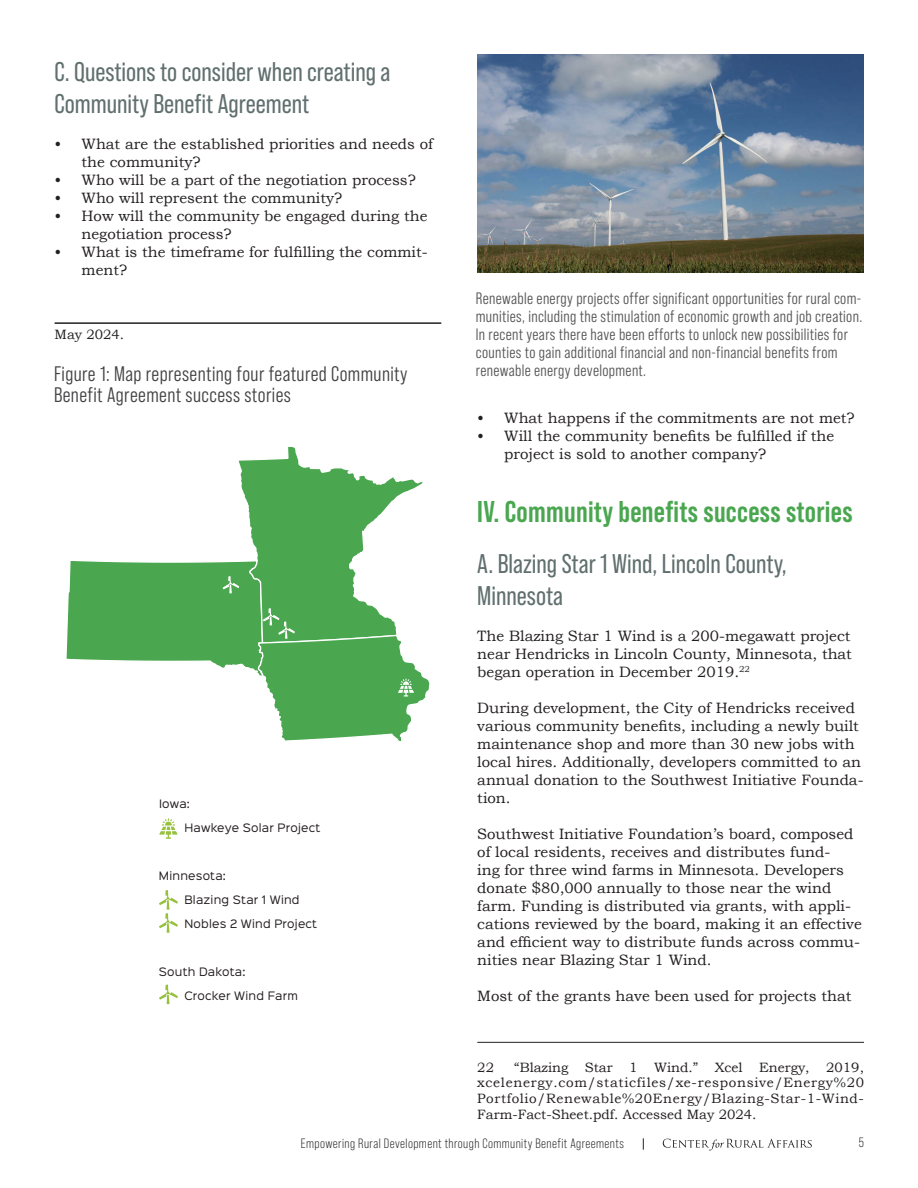
<style>
.page{position:relative;width:918px;height:1188px;background:#fff}
.page>*{position:absolute;margin:0;border:0;box-sizing:border-box;transform-origin:0 0}
.Section_Title{font:700 30px "Bebas Neue Pro";letter-spacing:.01em;color:#4aa750}
.BODY_COPY{font:27px/32.4px "Bebas Neue Pro";color:#616f6f}
.endnote{font:21px/21px "Bebas Neue Pro Middle";letter-spacing:.02em;color:#414042}
.endnote-2{font:16.5px/18px "Bebas Neue Pro Middle";letter-spacing:.02em;color:#545456}
.BODY_COPY-2{font:15px/18px "Bookman Old Style";color:#231f20}
.Footnote_2024{font:13.5px/15.8px "Bookman Old Style";color:#231f20;text-align:justify}
.t1{font:13.5px "Bebas Neue Pro";letter-spacing:.03em;color:#231f20}
.endnote-3{font:10.5px "Sinkin Sans 400";letter-spacing:.02em;color:#231f20}
</style>
<div class="page">
<svg style="left:663px;top:1139px;width:149px;height:11px"></svg>
<svg style="left:643px;top:1138px;width:1px;height:12px"></svg>
<hr style="left:55px;top:322px;width:386px;height:2px;background:#231f20">
<hr style="left:477px;top:1042px;width:387px;height:1px;background:#231f20">
<svg style="left:66px;top:446px;width:364px;height:296px"></svg>
<img style="left:477px;top:54px;width:387px;height:219px">
<svg style="left:159px;top:985px;width:19px;height:19px"></svg>
<svg style="left:159px;top:890px;width:19px;height:43px"></svg>
<svg style="left:159px;top:818px;width:19px;height:21px"></svg>
<p class="BODY_COPY" style="left:55px;top:55px;width:337px">C. Questions to consider when creating a<br>Community Benefit Agreement</p>
<p class="BODY_COPY-2" style="left:82px;top:135px;width:353px;text-indent:-27px">• What are the established priorities and needs of the community?</p>
<p class="BODY_COPY-2" style="left:55px;top:171px;width:363px">• Who will be a part of the negotiation process?</p>
<p class="BODY_COPY-2" style="left:55px;top:189px;width:289px">• Who will represent the community?</p>
<p class="BODY_COPY-2" style="left:82px;top:207px;width:347px;text-indent:-27px">• How will the community be engaged during the negotiation process?</p>
<p class="BODY_COPY-2" style="left:82px;top:243px;width:348px;text-indent:-27px">• What is the timeframe for fulfilling the commit&shy;ment?</p>
<p class="Footnote_2024" style="left:55px;top:326px;width:71px">May 2024.</p>
<p class="endnote" style="left:54px;top:363px;width:355px">Figure 1: Map representing four featured Community<br>Benefit Agreement success stories</p>
<p class="endnote-3" style="left:159px;top:795px;width:32px">Iowa:</p>
<p class="endnote-3" style="left:184px;top:819px;width:137px">Hawkeye Solar Project</p>
<p class="endnote-3" style="left:159px;top:867px;width:69px">Minnesota:</p>
<p class="endnote-3" style="left:184px;top:891px;width:117px">Blazing Star 1 Wind</p>
<p class="endnote-3" style="left:184px;top:915px;width:134px">Nobles 2 Wind Project</p>
<p class="endnote-3" style="left:159px;top:963px;width:88px">South Dakota:</p>
<p class="endnote-3" style="left:184px;top:987px;width:115px">Crocker Wind Farm</p>
<p class="endnote-2" style="left:476px;top:289px;width:388px">Renewable energy projects offer significant opportunities for rural com&shy;munities, including the stimulation of economic growth and job creation.<br>In recent years there have been efforts to unlock new possibilities for counties to gain additional financial and non-financial benefits from renewable energy development.</p>
<p class="BODY_COPY-2" style="left:477px;top:409px;width:379px">• What happens if the commitments are not met?</p>
<p class="BODY_COPY-2" style="left:504px;top:427px;width:331px;text-indent:-27px">• Will the community benefits be fulfilled if the project is sold to another company?</p>
<p class="Section_Title" style="left:477px;top:495px;width:377px">IV. Community benefits success stories</p>
<p class="BODY_COPY" style="left:477px;top:547px;width:311px">A. Blazing Star 1 Wind, Lincoln County,<br>Minnesota</p>
<p class="BODY_COPY-2" style="left:477px;top:627px;width:376px;text-align:justify">The Blazing Star 1 Wind is a 200-megawatt project near Hendricks in Lincoln County, Minnesota, that began operation in December 2019.<sup>22</sup></p>
<p class="BODY_COPY-2" style="left:477px;top:699px;width:388px">During development, the City of Hendricks received various community benefits, including a newly built maintenance shop and more than 30 new jobs with local hires. Additionally, developers committed to an annual donation to the Southwest Initiative Founda&shy;tion.</p>
<p class="BODY_COPY-2" style="left:477px;top:825px;width:386px">Southwest Initiative Foundation’s board, composed of local residents, receives and distributes fund-<br>ing for three wind farms in Minnesota. Developers donate $80,000 annually to those near the wind farm. Funding is distributed via grants, with appli&shy;cations reviewed by the board, making it an effective and efficient way to distribute funds across commu&shy;nities near Blazing Star 1 Wind.</p>
<p class="BODY_COPY-2" style="left:477px;top:987px;width:376px">Most of the grants have been used for projects that</p>
<p class="Footnote_2024" style="left:477px;top:1059px;width:388px;text-indent:37px">“Blazing Star 1 Wind.” Xcel Energy, 2019, xcelenergy.com/staticfiles/xe-responsive/Energy%20<br>Portfolio/Renewable%20Energy/Blazing-Star-1-Wind-Farm-Fact-Sheet.pdf. Accessed May 2024.</p>
<p class="Footnote_2024" style="left:477px;top:1059px;width:18px">22</p>
<p class="t1" style="left:301px;top:1135px;width:324px">Empowering Rural Development through Community Benefit Agreements</p>
<p class="t1" style="left:859px;top:1135px;width:7px">5</p>
</div>
